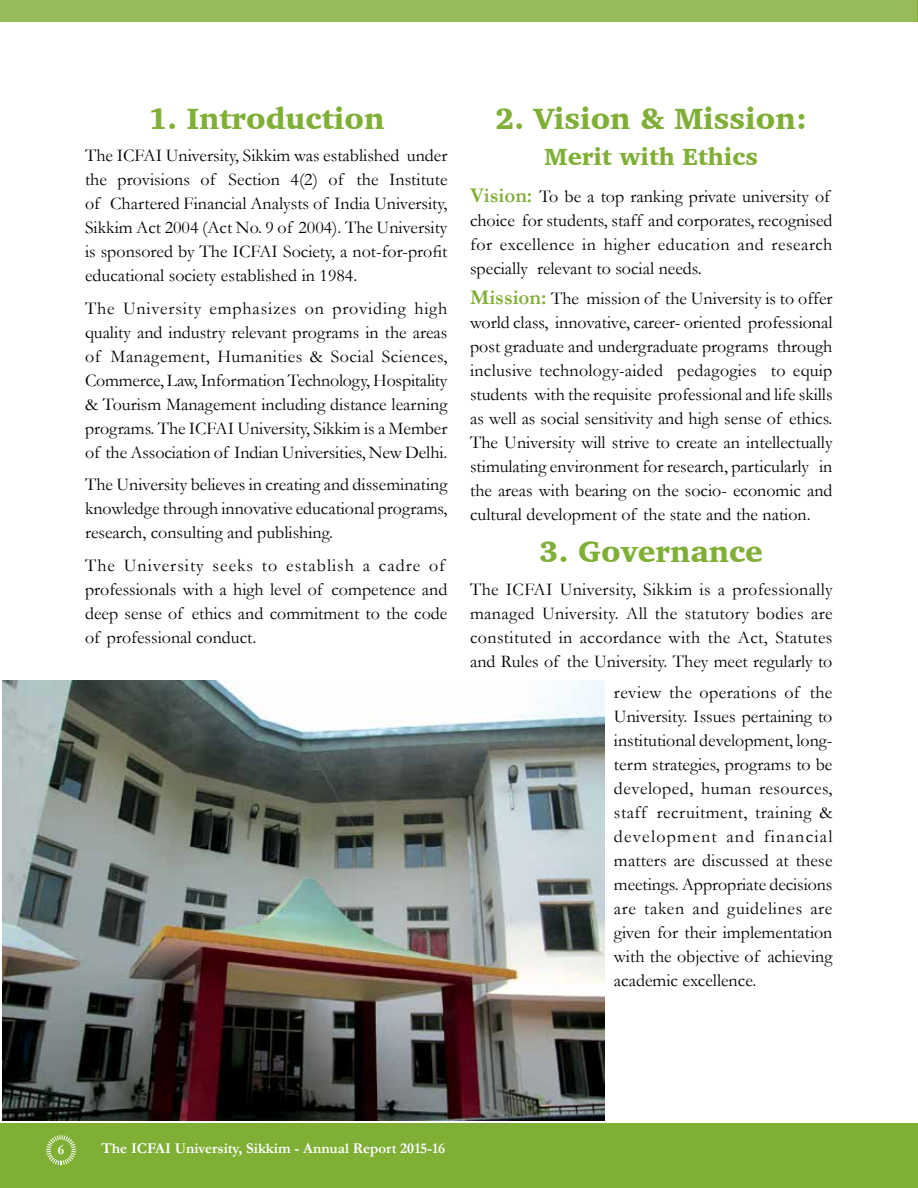
<style>
.page{position:relative;width:918px;height:1188px;background:#fff}
.page>*{position:absolute;margin:0;border:0;box-sizing:border-box;transform-origin:0 0}
.t1{font:900 30px "Charter BT";color:#80af36}
.t2{font:900 24px "Charter BT";color:#80af36}
.t3{font:18px/24px "Garamond";color:#000;text-align:justify}
.t4{font:700 15px "Garamond";color:#fff}
.t5{font:700 13.5px "Garamond";color:#fff}
.s1{font-weight:700;font-size:21px;color:#80af36}
</style>
<div class="page">
<div style="left:0;top:1123px;width:918px;height:65px;background:#80af36"></div>
<div style="left:0;top:0;width:918px;height:21px;background:#96bb58"></div>
<svg style="left:917px;top:0;width:1px;height:21px"></svg>
<svg style="left:46px;top:1135px;width:30px;height:31px"></svg>
<img style="left:2px;top:680px;width:603px;height:440px">
<h1 class="t1" style="left:148px;top:100px;width:238px">1. Introduction</h1>
<p class="t3" style="left:85px;top:143px;width:364px">The ICFAI University, Sikkim was established under the provisions of Section 4(2) of the Institute of Chartered Financial Analysts of India University, Sikkim Act 2004 (Act No. 9 of 2004). The University is sponsored by The ICFAI Society, a not-for-profit educational society established in 1984.</p>
<p class="t3" style="left:85px;top:296px;width:364px">The University emphasizes on providing high quality and industry relevant programs in the areas of Management, Humanities &amp; Social Sciences, Commerce, Law, Information Technology, Hospitality &amp; Tourism Management including distance learning programs. The ICFAI University, Sikkim is a Member of the Association of Indian Universities, New Delhi.</p>
<p class="t3" style="left:85px;top:472px;width:364px">The University believes in creating and disseminating knowledge through innovative educational programs, research, consulting and publishing.</p>
<p class="t3" style="left:85px;top:553px;width:364px;text-align:left">The University seeks to establish a cadre of professionals with a high level of competence and deep sense of ethics and commitment to the code of professional conduct.</p>
<h1 class="t1" style="left:495px;top:100px;width:314px">2. Vision &amp; Mission:</h1>
<h2 class="t2" style="left:545px;top:142px;width:215px">Merit with Ethics</h2>
<p class="t3" style="left:470px;top:184px;width:364px;text-align:left"><span class="s1">Vision:</span> To be a top ranking private university of choice for students, staff and corporates, recognised for excellence in higher education and research specially relevant to social needs.</p>
<p class="t3" style="left:470px;top:286px;width:364px"><span class="s1">Mission:</span> The mission of the University is to offer world class, innovative, career- oriented professional post graduate and undergraduate programs through inclusive technology-aided pedagogies to equip students with the requisite professional and life skills as well as social sensitivity and high sense of ethics.<br>The University will strive to create an intellectually stimulating environment for research, particularly in the areas with bearing on the socio- economic and cultural development of the state and the nation.</p>
<h1 class="t1" style="left:540px;top:534px;width:225px">3. Governance</h1>
<p class="t3" style="left:470px;top:577px;width:364px">The ICFAI University, Sikkim is a professionally managed University. All the statutory bodies are constituted in accordance with the Act, Statutes and Rules of the University. They meet regularly to</p>
<p class="t3" style="left:614px;top:680px;width:220px">review the operations of the University. Issues pertaining to institutional development, long&shy;term strategies, programs to be developed, human resources, staff recruitment, training &amp; development and financial matters are discussed at these meetings. Appropriate decisions are taken and guidelines are given for their implementation with the objective of achieving academic excellence.</p>
<p class="t5" style="left:58px;top:1141px;width:8px">6</p>
<p class="t4" style="left:101px;top:1138px;width:345px">The ICFAI University, Sikkim - Annual Report 2015-16</p>
</div>
